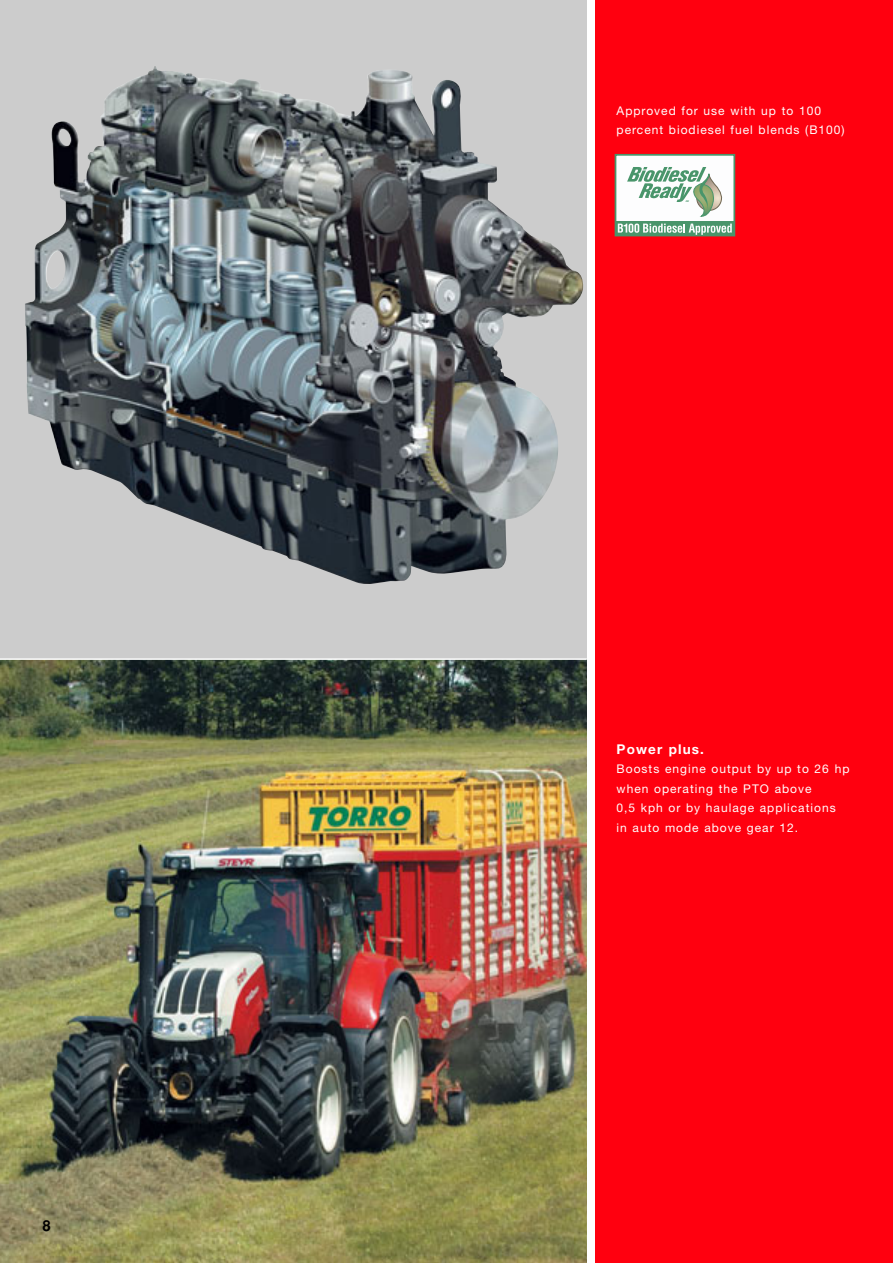
<style>
.page{position:relative;width:893px;height:1263px;background:#fff}
.page>*{position:absolute;margin:0;border:0;box-sizing:border-box;transform-origin:0 0}
.t1{font:700 15px "Helvetica";color:#000}
.t2{font:700 13.5px "Helvetica Neue";letter-spacing:.085em;color:#fff}
.t3{font:12px/19.5px "Helvetica Neue";letter-spacing:.085em;color:#fff}
</style>
<div class="page">
<img style="left:0;top:660px;width:587px;height:603px">
<div style="left:595px;top:0;width:298px;height:1263px;background:#ff000f"></div>
<svg style="left:0;top:0;width:587px;height:658px;background:#9da0a2"></svg>
<img style="left:39px;top:66px;width:545px;height:321px">
<div style="left:615px;top:155px;width:119px;height:81px;background:#fdfdfe"></div>
<div style="left:615px;top:154px;width:120px;height:82px;border:2px solid #49956b"></div>
<svg style="left:627px;top:167px;width:95px;height:50px"></svg>
<div style="left:616px;top:221px;width:118px;height:15px;background:#49956b"></div>
<svg style="left:618px;top:224px;width:114px;height:11px"></svg>
<p class="t1" style="left:43px;top:1220px;width:10px">8</p>
<p class="t3" style="left:617px;top:102px;width:230px">Approved for use with up to 100 percent biodiesel fuel blends (B100)</p>
<p class="t2" style="left:617px;top:744px;width:89px">Power plus.</p>
<p class="t3" style="left:617px;top:760px;width:234px">Boosts engine output by up to 26 hp when operating the PTO above<br>0,5 kph or by haulage applications<br>in auto mode above gear 12.</p>
</div>
